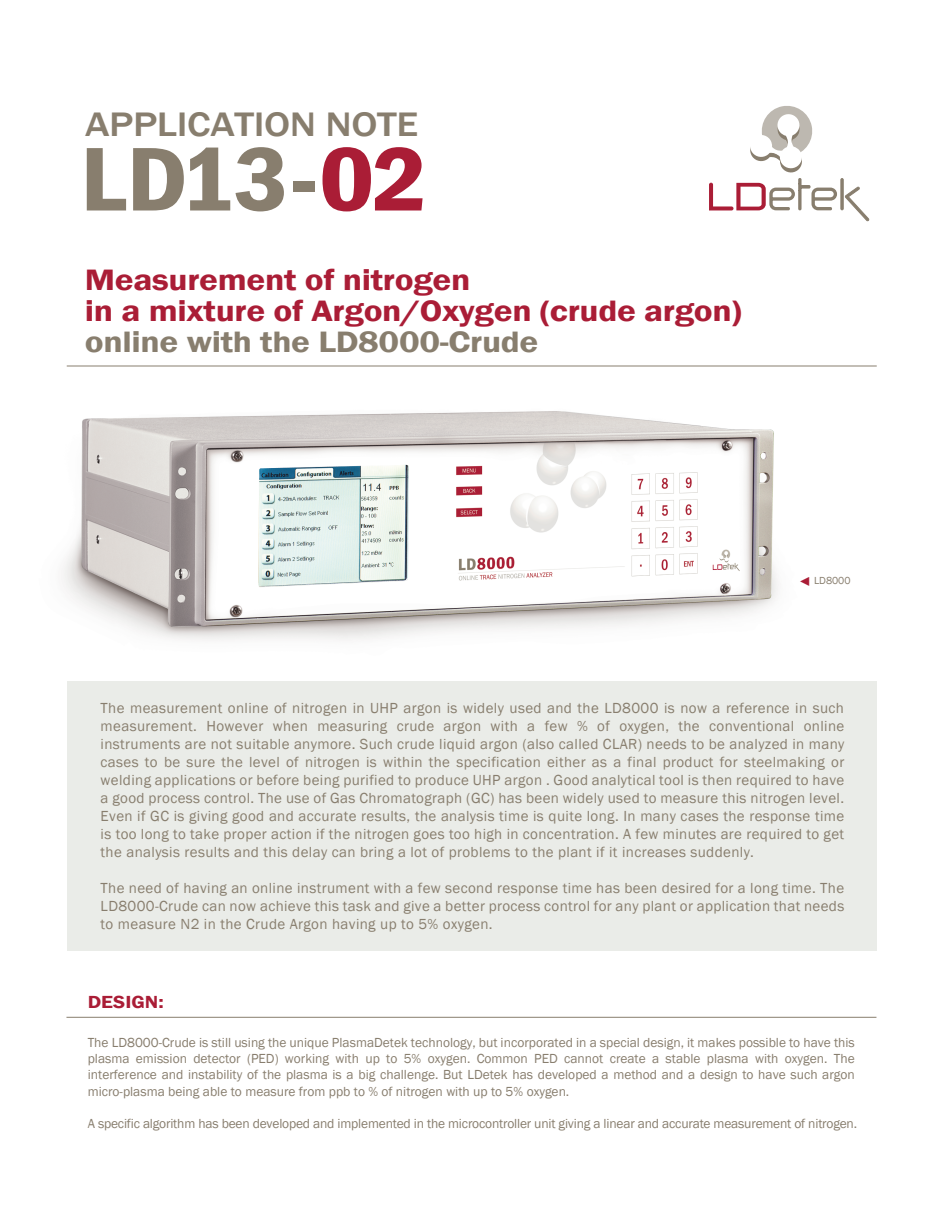
<style>
.page{position:relative;width:945px;height:1215px;background:#fff}
.page>*{position:absolute;margin:0;border:0;box-sizing:border-box;transform-origin:0 0}
.t1{font:600 condensed 93.6px "Franklin Gothic";letter-spacing:-.015em;color:#887e6e;scale:1.16 1}
.t2{font:500 34.95px "Franklin Gothic";letter-spacing:-.01em;color:#887e6e;scale:1.16 1}
.t3{font:600 30.3px/31px "Franklin Gothic";letter-spacing:-.01em;color:#aa1d36;scale:1.16 1}
.t4{font:600 30.3px "Franklin Gothic";letter-spacing:-.01em;color:#887e6e;scale:1.16 1}
.t5{font:600 18px "Franklin Gothic";color:#aa1d36;scale:1.16 1}
.t6{font:15px/18px "Franklin Gothic";letter-spacing:.025em;color:#887e6e;text-align:justify}
.t7{font:13.5px/16.2px "Franklin Gothic";letter-spacing:-.015em;color:#887e6e;text-align:justify}
.t8{font:12.9px "Arial";color:#aa1d36}
.t9{font:10.5px "Franklin Gothic";color:#887e6e}
.s1{color:#aa1d36}
</style>
<div class="page">
<hr style="left:67px;top:366px;width:810px;height:1px;background:#887e6e">
<svg style="left:840px;top:178px;width:4px;height:32px"></svg>
<svg style="left:845px;top:187px;width:24px;height:34px"></svg>
<svg style="left:709px;top:106px;width:128px;height:105px"></svg>
<div style="left:67px;top:682px;width:810px;height:269px;background:#eaece8"></div>
<img style="left:63px;top:411px;width:715px;height:229px">
<hr style="left:66px;top:1017px;width:810px;height:1px;background:#887e6e">
<h2 class="t2" style="left:85px;top:103px;width:289px">APPLICATION NOTE</h2>
<h1 class="t1" style="left:80px;top:117px;width:301px">LD13-<span class="s1">02</span></h1>
<h3 class="t3" style="left:85px;top:265px;width:568px">Measurement of nitrogen<br>in a mixture of Argon/Oxygen (crude argon)</h3>
<h3 class="t4" style="left:85px;top:324px;width:393px">online with the LD8000-Crude</h3>
<p class="t8" style="left:813px;top:575px;width:14px;rotate:90deg">▼</p>
<p class="t9" style="left:814px;top:574px;width:38px">LD8000</p>
<p class="t6" style="left:101px;top:699px;width:745px">The measurement online of nitrogen in UHP argon is widely used and the LD8000 is now a reference in such measurement. However when measuring crude argon with a few % of oxygen, the conventional online instruments are not suitable anymore. Such crude liquid argon (also called CLAR) needs to be analyzed in many cases to be sure the level of nitrogen is within the specification either as a final product for steelmaking or welding applications or before being purified to produce UHP argon . Good analytical tool is then required to have a good process control. The use of Gas Chromatograph (GC) has been widely used to measure this nitrogen level.<br>Even if GC is giving good and accurate results, the analysis time is quite long. In many cases the response time is too long to take proper action if the nitrogen goes too high in concentration. A few minutes are required to get the analysis results and this delay can bring a lot of problems to the plant if it increases suddenly.</p>
<p class="t6" style="left:101px;top:879px;width:745px">The need of having an online instrument with a few second response time has been desired for a long time. The LD8000-Crude can now achieve this task and give a better process control for any plant or application that needs to measure N2 in the Crude Argon having up to 5% oxygen.</p>
<p class="t5" style="left:88px;top:991px;width:67px">DESIGN:</p>
<p class="t7" style="left:88px;top:1035px;width:769px">The LD8000-Crude is still using the unique PlasmaDetek technology, but incorporated in a special design, it makes possible to have this plasma emission detector (PED) working with up to 5% oxygen. Common PED cannot create a stable plasma with oxygen. The interference and instability of the plasma is a big challenge. But LDetek has developed a method and a design to have such argon micro-plasma being able to measure from ppb to % of nitrogen with up to 5% oxygen.</p>
<p class="t7" style="left:88px;top:1116px;width:771px">A specific algorithm has been developed and implemented in the microcontroller unit giving a linear and accurate measurement of nitrogen.</p>
</div>
